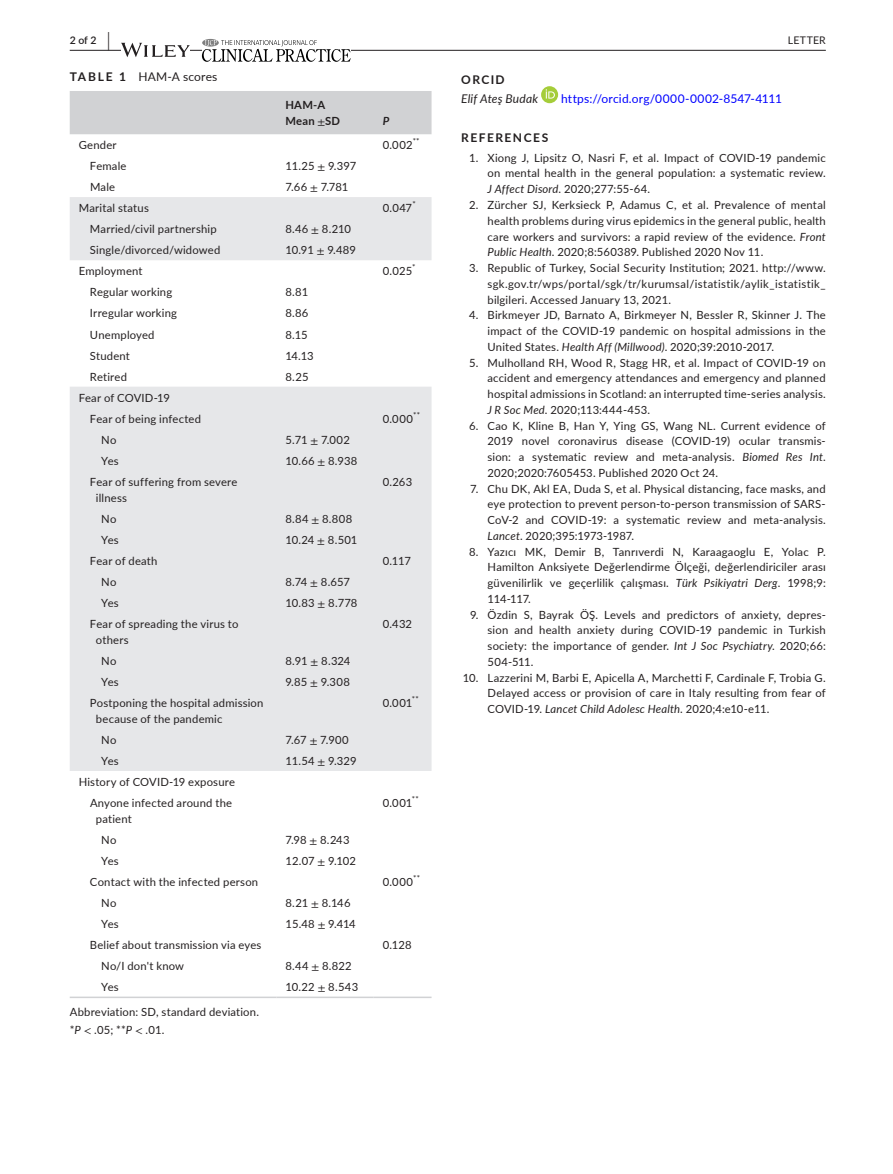
<style>
.page{position:relative;width:893px;height:1174px;background:#fff}
.page>*{position:absolute;margin:0;border:0;box-sizing:border-box;transform-origin:0 0}
.t1{font:12px "Lato";letter-spacing:.015em;color:#00f}
.t2{font:12px "Lato";letter-spacing:.015em;color:#231f20}
.t3{font:700 12px "Lato";letter-spacing:.125em;color:#231f20}
.t4{font:italic 12px "Lato";letter-spacing:.015em;color:#231f20}
.t5{font:11.25px/15.8px "Lato";letter-spacing:.015em;color:#231f20;text-align:justify}
.t6{font:700 11.25px/15.8px "Lato";letter-spacing:.02em;color:#231f20}
.t7{font:italic 700 11.25px "Lato";color:#231f20}
.t8{font:10.5px "Lato";letter-spacing:.02em;color:#231f20}
.t9{font:600 10.5px "Lato";color:#231f20}
.t10{font:7.8px "Lato";color:#231f20}
.s1{font-size:19.5px}
.s2{font-style:italic}
.s3{font-weight:700}
.s4{font-family:"STIX";font-weight:400}
.s5{font-family:"STIX"}
</style>
<div class="page">
<hr style="left:70px;top:50px;width:756px;height:1px;background:#231f20">
<svg style="left:121px;top:43px;width:69px;height:14px"></svg>
<svg style="left:202px;top:40px;width:149px;height:22px"></svg>
<svg style="left:541px;top:86px;width:17px;height:17px"></svg>
<svg style="left:546px;top:89px;width:9px;height:10px"></svg>
<div style="left:70px;top:91px;width:362px;height:43px;background:#d1d2d4"></div>
<svg style="left:70px;top:197px;width:362px;height:574px;fill:#e6e7e9"></svg>
<hr style="left:70px;top:996px;width:206px;height:2px;background:#d1d2d4">
<hr style="left:276px;top:996px;width:98px;height:2px;background:#d1d2d4">
<hr style="left:374px;top:996px;width:58px;height:2px;background:#d1d2d4">
<p class="t9" style="left:70px;top:33px;width:42px">2 of 2 <span class="s1">|</span></p>
<p class="t8" style="left:788px;top:33px;width:39px">LETTER</p>
<p class="t3" style="left:461px;top:70px;width:45px">ORCID</p>
<p class="t4" style="left:461px;top:90px;width:78px">Elif Ateş Budak</p>
<p class="t1" style="left:561px;top:90px;width:222px">https://orcid.org/0000-0002-8547-4111</p>
<p class="t3" style="left:461px;top:129px;width:88px">REFERENCES</p>
<p class="t5" style="left:487px;top:149px;width:340px;text-indent:-18px">1. Xiong J, Lipsitz O, Nasri F, et al. Impact of COVID-19 pandemic on mental health in the general population: a systematic review.<br><span class="s2">J Affect Disord</span>. 2020;277:55-64.</p>
<p class="t5" style="left:487px;top:196px;width:340px;text-indent:-18px">2. Zürcher SJ, Kerksieck P, Adamus C, et al. Prevalence of mental health problems during virus epidemics in the general public, health care workers and survivors: a rapid review of the evidence. <span class="s2">Front Public Health</span>. 2020;8:560389. Published 2020 Nov 11.</p>
<p class="t5" style="left:487px;top:259px;width:340px;text-indent:-18px">3. Republic of Turkey, Social Security Institution; 2021. http://www. sgk.gov.tr/wps/portal/sgk/tr/kurumsal/istatistik/aylik_istatistik_ bilgileri. Accessed January 13, 2021.</p>
<p class="t5" style="left:487px;top:307px;width:340px;text-indent:-18px">4. Birkmeyer JD, Barnato A, Birkmeyer N, Bessler R, Skinner J. The impact of the COVID-19 pandemic on hospital admissions in the United States. <span class="s2">Health Aff (Millwood)</span>. 2020;39:2010-2017.</p>
<p class="t5" style="left:487px;top:354px;width:340px;text-indent:-18px">5. Mulholland RH, Wood R, Stagg HR, et al. Impact of COVID-19 on accident and emergency attendances and emergency and planned hospital admissions in Scotland: an interrupted time-series analysis.<br><span class="s2">J R Soc Med</span>. 2020;113:444-453.</p>
<p class="t5" style="left:487px;top:417px;width:340px;text-indent:-18px">6. Cao K, Kline B, Han Y, Ying GS, Wang NL. Current evidence of 2019 novel coronavirus disease (COVID-19) ocular transmis&shy;sion: a systematic review and meta-analysis. <span class="s2">Biomed Res Int</span>.<br>2020;2020:7605453. Published 2020 Oct 24.</p>
<p class="t5" style="left:487px;top:480px;width:340px;text-indent:-17px">7. Chu DK, Akl EA, Duda S, et al. Physical distancing, face masks, and eye protection to prevent person-to-person transmission of SARS-CoV-2 and COVID-19: a systematic review and meta-analysis.<br><span class="s2">Lancet</span>. 2020;395:1973-1987.</p>
<p class="t5" style="left:488px;top:543px;width:340px;text-indent:-19px">8. Yazıcı MK, Demir B, Tanrıverdi N, Karaagaoglu E, Yolac P.<br>Hamilton Anksiyete Değerlendirme Ölçeği, değerlendiriciler arası güvenilirlik ve geçerlilik çalışması. <span class="s2">Türk Psikiyatri Derg</span>. 1998;9:<br>114-117.</p>
<p class="t5" style="left:488px;top:606px;width:340px;text-indent:-18px">9. Özdin S, Bayrak ÖŞ. Levels and predictors of anxiety, depres&shy;sion and health anxiety during COVID-19 pandemic in Turkish society: the importance of gender. <span class="s2">Int J Soc Psychiatry</span>. 2020;66:<br>504-511.</p>
<p class="t5" style="left:488px;top:669px;width:340px;text-indent:-25px">10. Lazzerini M, Barbi E, Apicella A, Marchetti F, Cardinale F, Trobia G.<br>Delayed access or provision of care in Italy resulting from fear of COVID-19. <span class="s2">Lancet Child Adolesc Health</span>. 2020;4:e10-e11.</p>
<p class="t2" style="left:70px;top:68px;width:149px"><span class="s3">TABLE 1</span> HAM-A scores</p>
<p class="t6" style="left:285px;top:97px;width:56px">HAM-A<br>Mean <span class="s4">±</span>SD</p>
<p class="t7" style="left:383px;top:113px;width:8px">P</p>
<p class="t10" style="left:413px;top:135px;width:8px">**</p>
<p class="t5" style="left:79px;top:136px;width:39px">Gender</p>
<p class="t5" style="left:383px;top:136px;width:31px">0.002</p>
<p class="t5" style="left:90px;top:158px;width:38px">Female</p>
<p class="t5" style="left:285px;top:158px;width:73px">11.25 <span class="s5">±</span> 9.397</p>
<p class="t5" style="left:90px;top:179px;width:27px">Male</p>
<p class="t5" style="left:285px;top:179px;width:65px">7.66 <span class="s5">±</span> 7.781</p>
<p class="t5" style="left:79px;top:200px;width:72px">Marital status</p>
<p class="t5" style="left:383px;top:200px;width:31px">0.047</p>
<p class="t10" style="left:412px;top:199px;width:5px">*</p>
<p class="t5" style="left:90px;top:221px;width:128px">Married/civil partnership</p>
<p class="t5" style="left:285px;top:221px;width:67px">8.46 <span class="s5">±</span> 8.210</p>
<p class="t5" style="left:90px;top:242px;width:132px">Single/divorced/widowed</p>
<p class="t5" style="left:285px;top:242px;width:72px">10.91 <span class="s5">±</span> 9.489</p>
<p class="t5" style="left:79px;top:263px;width:65px">Employment</p>
<p class="t5" style="left:383px;top:263px;width:31px">0.025</p>
<p class="t10" style="left:412px;top:262px;width:5px">*</p>
<p class="t5" style="left:90px;top:284px;width:84px">Regular working</p>
<p class="t5" style="left:285px;top:284px;width:24px">8.81</p>
<p class="t5" style="left:90px;top:305px;width:89px">Irregular working</p>
<p class="t5" style="left:285px;top:305px;width:25px">8.86</p>
<p class="t5" style="left:90px;top:326px;width:66px">Unemployed</p>
<p class="t5" style="left:285px;top:326px;width:24px">8.15</p>
<p class="t5" style="left:90px;top:347px;width:41px">Student</p>
<p class="t5" style="left:285px;top:347px;width:30px">14.13</p>
<p class="t5" style="left:90px;top:368px;width:39px">Retired</p>
<p class="t5" style="left:285px;top:368px;width:25px">8.25</p>
<p class="t5" style="left:90px;top:387px;width:113px;line-height:21px;text-indent:-11px">Fear of COVID-19<br>Fear of being infected</p>
<p class="t10" style="left:413px;top:409px;width:8px">**</p>
<p class="t5" style="left:383px;top:410px;width:32px">0.000</p>
<p class="t5" style="left:101px;top:431px;width:17px">No</p>
<p class="t5" style="left:285px;top:431px;width:66px">5.71 <span class="s5">±</span> 7.002</p>
<p class="t5" style="left:101px;top:452px;width:19px">Yes</p>
<p class="t5" style="left:285px;top:452px;width:73px">10.66 <span class="s5">±</span> 8.938</p>
<p class="t5" style="left:96px;top:473px;width:143px;text-indent:-6px">Fear of suffering from severe illness</p>
<p class="t5" style="left:383px;top:473px;width:31px">0.263</p>
<p class="t5" style="left:101px;top:510px;width:17px">No</p>
<p class="t5" style="left:285px;top:510px;width:68px">8.84 <span class="s5">±</span> 8.808</p>
<p class="t5" style="left:101px;top:531px;width:19px">Yes</p>
<p class="t5" style="left:285px;top:531px;width:74px">10.24 <span class="s5">±</span> 8.501</p>
<p class="t5" style="left:90px;top:552px;width:69px">Fear of death</p>
<p class="t5" style="left:383px;top:552px;width:30px">0.117</p>
<p class="t5" style="left:101px;top:573px;width:17px">No</p>
<p class="t5" style="left:285px;top:573px;width:66px">8.74 <span class="s5">±</span> 8.657</p>
<p class="t5" style="left:101px;top:594px;width:19px">Yes</p>
<p class="t5" style="left:285px;top:594px;width:74px">10.83 <span class="s5">±</span> 8.778</p>
<p class="t5" style="left:96px;top:615px;width:144px;text-indent:-6px">Fear of spreading the virus to others</p>
<p class="t5" style="left:383px;top:615px;width:31px">0.432</p>
<p class="t5" style="left:101px;top:652px;width:17px">No</p>
<p class="t5" style="left:285px;top:652px;width:66px">8.91 <span class="s5">±</span> 8.324</p>
<p class="t5" style="left:101px;top:673px;width:19px">Yes</p>
<p class="t5" style="left:285px;top:673px;width:66px">9.85 <span class="s5">±</span> 9.308</p>
<p class="t5" style="left:96px;top:694px;width:169px;text-indent:-6px">Postponing the hospital admission because of the pandemic</p>
<p class="t5" style="left:383px;top:694px;width:31px">0.001</p>
<p class="t10" style="left:412px;top:693px;width:8px">**</p>
<p class="t5" style="left:101px;top:731px;width:17px">No</p>
<p class="t5" style="left:285px;top:731px;width:65px">7.67 <span class="s5">±</span> 7.900</p>
<p class="t5" style="left:101px;top:752px;width:19px">Yes</p>
<p class="t5" style="left:285px;top:752px;width:73px">11.54 <span class="s5">±</span> 9.329</p>
<p class="t5" style="left:79px;top:771px;width:158px;line-height:21px;text-align:right">History of COVID-19 exposure<br>Anyone infected around the</p>
<p class="t5" style="left:96px;top:810px;width:37px">patient</p>
<p class="t10" style="left:412px;top:793px;width:8px">**</p>
<p class="t5" style="left:383px;top:794px;width:31px">0.001</p>
<p class="t5" style="left:101px;top:831px;width:17px">No</p>
<p class="t5" style="left:285px;top:831px;width:66px">7.98 <span class="s5">±</span> 8.243</p>
<p class="t5" style="left:101px;top:852px;width:19px">Yes</p>
<p class="t5" style="left:285px;top:852px;width:72px">12.07 <span class="s5">±</span> 9.102</p>
<p class="t5" style="left:90px;top:873px;width:170px">Contact with the infected person</p>
<p class="t5" style="left:383px;top:873px;width:32px">0.000</p>
<p class="t10" style="left:413px;top:872px;width:8px">**</p>
<p class="t5" style="left:101px;top:894px;width:17px">No</p>
<p class="t5" style="left:285px;top:894px;width:67px">8.21 <span class="s5">±</span> 8.146</p>
<p class="t5" style="left:101px;top:915px;width:19px">Yes</p>
<p class="t5" style="left:285px;top:915px;width:72px">15.48 <span class="s5">±</span> 9.414</p>
<p class="t5" style="left:90px;top:936px;width:173px">Belief about transmission via eyes</p>
<p class="t5" style="left:383px;top:936px;width:30px">0.128</p>
<p class="t5" style="left:101px;top:957px;width:84px">No/I don't know</p>
<p class="t5" style="left:285px;top:957px;width:68px">8.44 <span class="s5">±</span> 8.822</p>
<p class="t5" style="left:101px;top:979px;width:19px">Yes</p>
<p class="t5" style="left:285px;top:979px;width:74px">10.22 <span class="s5">±</span> 8.543</p>
<p class="t5" style="left:70px;top:1002px;width:191px;line-height:18px">Abbreviation: SD, standard deviation. *<span class="s2">P</span> <span class="s5">&lt;</span> .05; **<span class="s2">P</span> <span class="s5">&lt;</span> .01.</p>
</div>
